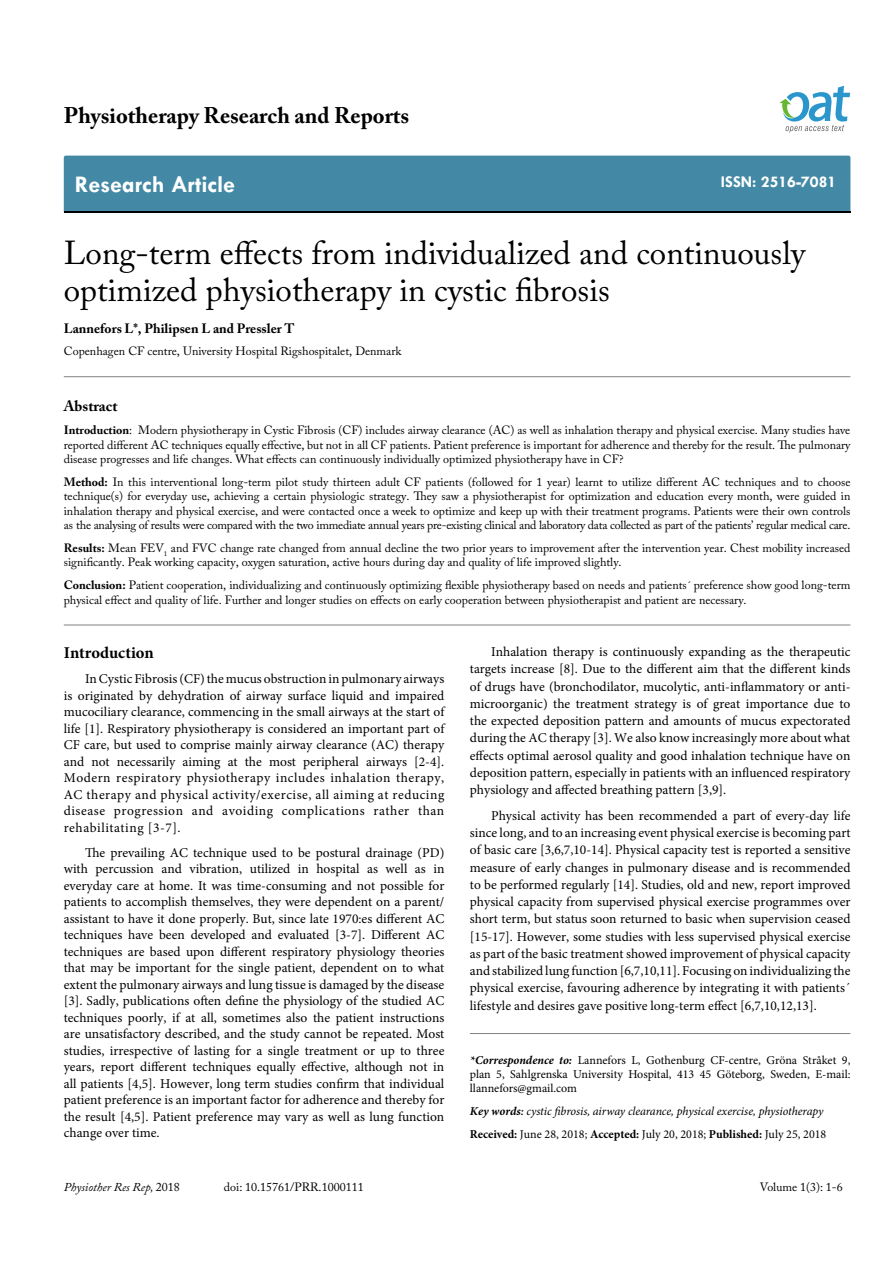
<style>
.page{position:relative;width:893px;height:1263px;background:#fff}
.page>*{position:absolute;margin:0;border:0;box-sizing:border-box;transform-origin:0 0}
.t1{font:33px/37.5px "Adobe Caslon Pro";color:#000}
.t2{font:700 24px "Tw Cen";color:#fff}
.t3{font:700 22.5px "Adobe Caslon Pro";color:#000}
.t4{font:700 16.5px "Tw Cen";color:#fff}
.t5{font:700 16.5px "Minion Pro";letter-spacing:-.005em;color:#000}
.t6{font:700 15px "Adobe Caslon Pro";color:#000}
.t7{font:13.5px/16.5px "Minion Pro";color:#000;text-align:justify}
.t8{font:700 13.5px "Adobe Caslon Pro";color:#000}
.t9{font:12px/14.4px "Adobe Caslon Pro";color:#000;text-align:justify}
.t10{font:12px/14.4px "Minion Pro";letter-spacing:-.005em;color:#000;text-align:justify}
.t11{font:italic 12px/23px "Minion Pro";letter-spacing:-.01em;color:#000}
.t12{font:italic 12px "Adobe Caslon Pro";color:#000}
.s1{font-weight:700}
.s2{font-weight:700;font-style:italic}
.s3{font-weight:600}
.s4{font-weight:700;font-style:normal}
.s5{font-style:normal}
</style>
<div class="page">
<div style="left:64px;top:156px;width:786px;height:56px;background:#4389a5"></div>
<svg style="left:779px;top:86px;width:71px;height:47px"></svg>
<hr style="left:64px;top:625px;width:786px;height:1px;background:#808285">
<hr style="left:64px;top:376px;width:786px;height:1px;background:#808285">
<hr style="left:470px;top:1033px;width:380px;height:1px;background:#808285">
<h3 class="t3" style="left:64px;top:102px;width:347px">Physiotherapy Research and Reports</h3>
<h2 class="t2" style="left:75px;top:170px;width:162px">Research Article</h2>
<p class="t4" style="left:721px;top:172px;width:117px">ISSN: 2516-7081</p>
<h1 class="t1" style="left:64px;top:233px;width:743px">Long-term effects from individualized and continuously optimized physiotherapy in cystic fibrosis</h1>
<p class="t8" style="left:64px;top:321px;width:232px">Lannefors L*, Philipsen L and Pressler T</p>
<p class="t9" style="left:64px;top:344px;width:339px">Copenhagen CF centre, University Hospital Rigshospitalet, Denmark</p>
<p class="t6" style="left:64px;top:397px;width:55px">Abstract</p>
<p class="t9" style="left:64px;top:423px;width:788px"><span class="s1">Introduction</span>: Modern physiotherapy in Cystic Fibrosis (CF) includes airway clearance (AC) as well as inhalation therapy and physical exercise. Many studies have reported different AC techniques equally effective, but not in all CF patients. Patient preference is important for adherence and thereby for the result. The pulmonary disease progresses and life changes. What effects can continuously individually optimized physiotherapy have in CF?</p>
<p class="t9" style="left:64px;top:474px;width:788px"><span class="s1">Method:</span> In this interventional long-term pilot study thirteen adult CF patients (followed for 1 year) learnt to utilize different AC techniques and to choose technique(s) for everyday use, achieving a certain physiologic strategy. They saw a physiotherapist for optimization and education every month, were guided in inhalation therapy and physical exercise, and were contacted once a week to optimize and keep up with their treatment programs. Patients were their own controls as the analysing of results were compared with the two immediate annual years pre-existing clinical and laboratory data collected as part of the patients’ regular medical care.</p>
<p class="t9" style="left:64px;top:541px;width:788px"><span class="s1">Results:</span> Mean FEV<sub>1</sub> and FVC change rate changed from annual decline the two prior years to improvement after the intervention year. Chest mobility increased significantly. Peak working capacity, oxygen saturation, active hours during day and quality of life improved slightly.</p>
<p class="t9" style="left:64px;top:578px;width:788px"><span class="s1">Conclusion:</span> Patient cooperation, individualizing and continuously optimizing flexible physiotherapy based on needs and patients´ preference show good long-term physical effect and quality of life. Further and longer studies on effects on early cooperation between physiotherapist and patient are necessary.</p>
<p class="t5" style="left:64px;top:641px;width:91px">Introduction</p>
<p class="t7" style="left:64px;top:671px;width:382px;text-indent:21px">In Cystic Fibrosis (CF) the mucus obstruction in pulmonary airways is originated by dehydration of airway surface liquid and impaired mucociliary clearance, commencing in the small airways at the start of life [1]. Respiratory physiotherapy is considered an important part of CF care, but used to comprise mainly airway clearance (AC) therapy and not necessarily aiming at the most peripheral airways [2-4].<br>Modern respiratory physiotherapy includes inhalation therapy, AC therapy and physical activity/exercise, all aiming at reducing disease progression and avoiding complications rather than rehabilitating [3-7].</p>
<p class="t7" style="left:64px;top:844px;width:382px;text-indent:21px">The prevailing AC technique used to be postural drainage (PD) with percussion and vibration, utilized in hospital as well as in everyday care at home. It was time-consuming and not possible for patients to accomplish themselves, they were dependent on a parent/ assistant to have it done properly. But, since late 1970:es different AC techniques have been developed and evaluated [3-7]. Different AC techniques are based upon different respiratory physiology theories that may be important for the single patient, dependent on to what extent the pulmonary airways and lung tissue is damaged by the disease [3]. Sadly, publications often define the physiology of the studied AC techniques poorly, if at all, sometimes also the patient instructions are unsatisfactory described, and the study cannot be repeated. Most studies, irrespective of lasting for a single treatment or up to three years, report different techniques equally effective, although not in all patients [4,5]. However, long term studies confirm that individual patient preference is an important factor for adherence and thereby for the result [4,5]. Patient preference may vary as well as lung function change over time.</p>
<p class="t7" style="left:470px;top:643px;width:382px;line-height:17.2px;text-indent:21px">Inhalation therapy is continuously expanding as the therapeutic targets increase [8]. Due to the different aim that the different kinds of drugs have (bronchodilator, mucolytic, anti-inflammatory or anti&shy;microorganic) the treatment strategy is of great importance due to the expected deposition pattern and amounts of mucus expectorated during the AC therapy [3]. We also know increasingly more about what effects optimal aerosol quality and good inhalation technique have on deposition pattern, especially in patients with an influenced respiratory physiology and affected breathing pattern [3,9].</p>
<p class="t7" style="left:470px;top:807px;width:382px;line-height:17.2px;text-indent:21px">Physical activity has been recommended a part of every-day life since long, and to an increasing event physical exercise is becoming part of basic care [3,6,7,10-14]. Physical capacity test is reported a sensitive measure of early changes in pulmonary disease and is recommended to be performed regularly [14]. Studies, old and new, report improved physical capacity from supervised physical exercise programmes over short term, but status soon returned to basic when supervision ceased [15-17]. However, some studies with less supervised physical exercise as part of the basic treatment showed improvement of physical capacity and stabilized lung function [6,7,10,11]. Focusing on individualizing the physical exercise, favouring adherence by integrating it with patients´ lifestyle and desires gave positive long-term effect [6,7,10,12,13].</p>
<p class="t10" style="left:470px;top:1052px;width:382px"><span class="s2">*Correspondence to:</span> Lannefors L, Gothenburg CF-centre, Gröna Stråket 9, plan 5, Sahlgrenska University Hospital, 413 45 Göteborg, Sweden, E-mail: llannefors@gmail.com</p>
<p class="t11" style="left:470px;top:1100px;width:358px"><span class="s1">Key words</span><span class="s3">:</span> cystic fibrosis, airway clearance, physical exercise, physiotherapy<br><span class="s4">Received:</span> <span class="s5">June 28, 2018;</span> <span class="s4">Accepted:</span> <span class="s5">July 20, 2018;</span> <span class="s4">Published:</span> <span class="s5">July 25, 2018</span></p>
<p class="t12" style="left:64px;top:1180px;width:117px">Physiother Res Rep, <span class="s5">2018</span></p>
<p class="t9" style="left:224px;top:1180px;width:141px">doi: 10.15761/PRR.1000111</p>
<p class="t9" style="left:760px;top:1180px;width:84px">Volume 1(3): 1-6</p>
</div>
